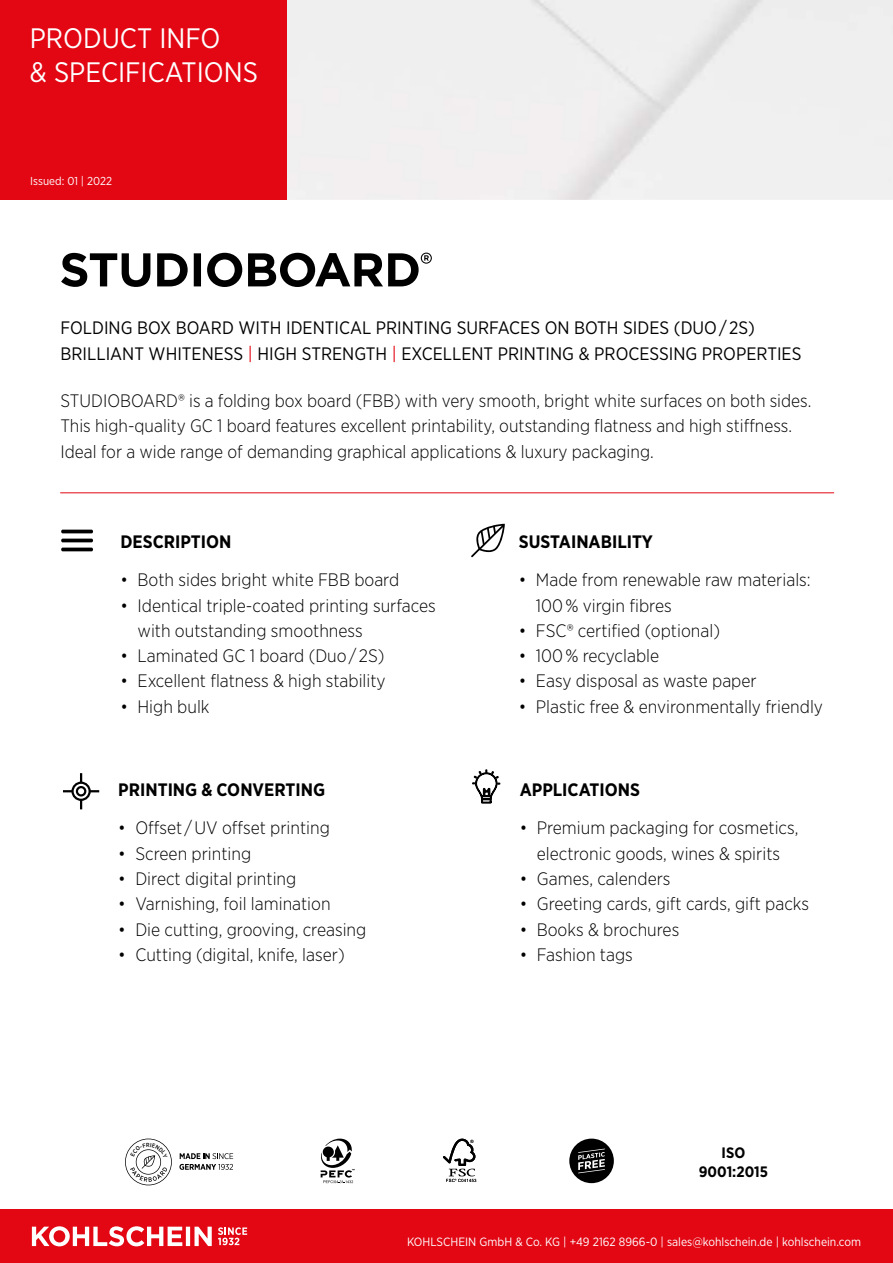
<style>
.page{position:relative;width:893px;height:1263px;background:#fff}
.page>*{position:absolute;margin:0;border:0;box-sizing:border-box;transform-origin:0 0}
.t1{font:28.2px/34.5px "Gotham Narrow";color:#fff}
.t2{font:300 18px/25.2px "Gotham Narrow";color:#000}
.t3{font:18px/25.5px "Gotham Narrow";color:#000}
.t4{font:700 18px "Gotham Narrow";color:#000}
.t5{font:700 15.15px/18.1px "Gotham Narrow";color:#000;text-align:center}
.t6{font:12px "Gotham Narrow";color:#fff}
.t7{font:11.55px "Gotham Narrow";color:#fff}
.s1{color:#e30613}
</style>
<div class="page">
<div style="left:286px;top:0;width:607px;height:200px;background:#efefef"></div>
<div style="left:0;top:1209px;width:893px;height:54px;background:#e30613"></div>
<div style="left:0;top:0;width:286px;height:200px;background:#e30613"></div>
<svg style="left:61px;top:253px;width:181px;height:34px"></svg>
<svg style="left:248px;top:253px;width:184px;height:34px"></svg>
<div style="left:569px;top:1138px;width:45px;height:45px;background:#000;border-radius:50%"></div>
<svg style="left:578px;top:1148px;width:27px;height:25px"></svg>
<svg style="left:179px;top:1153px;width:54px;height:17px"></svg>
<svg style="left:321px;top:1138px;width:34px;height:45px"></svg>
<svg style="left:443px;top:1139px;width:33px;height:43px"></svg>
<svg style="left:32px;top:1226px;width:180px;height:20px"></svg>
<svg style="left:218px;top:1227px;width:29px;height:18px"></svg>
<svg style="left:472px;top:769px;width:29px;height:35px"></svg>
<hr style="left:61px;top:530px;width:32px;height:3px;background:#000;border-radius:2px">
<hr style="left:61px;top:539px;width:32px;height:3px;background:#000;border-radius:2px">
<hr style="left:61px;top:548px;width:32px;height:3px;background:#000;border-radius:2px">
<svg style="left:471px;top:524px;width:34px;height:33px"></svg>
<hr style="left:63px;top:790px;width:36px;height:2px;background:#000">
<hr style="left:80px;top:773px;width:2px;height:36px;background:#000">
<svg style="left:70px;top:780px;width:22px;height:22px"></svg>
<hr style="left:60px;top:492px;width:774px;height:1px;background:#e30613">
<svg style="left:125px;top:1138px;width:47px;height:47px"></svg>
<h1 class="t1" style="left:30px;top:20px;width:230px">PRODUCT INFO<br>&amp; SPECIFICATIONS</h1>
<p class="t7" style="left:30px;top:174px;width:83px">Issued: 01 | 2022</p>
<p class="t3" style="left:61px;top:315px;width:742px">FOLDING BOX BOARD WITH IDENTICAL PRINTING SURFACES ON BOTH SIDES (DUO / 2S)<br>BRILLIANT WHITENESS <span class="s1">|</span> HIGH STRENGTH <span class="s1">|</span> EXCELLENT PRINTING &amp; PROCESSING PROPERTIES</p>
<p class="t2" style="left:61px;top:387px;width:752px">STUDIOBOARD® is a folding box board (FBB) with very smooth, bright white surfaces on both sides.<br>This high-quality GC 1 board features excellent printability, outstanding flatness and high stiffness.<br>Ideal for a wide range of demanding graphical applications &amp; luxury packaging.</p>
<p class="t4" style="left:120px;top:530px;width:112px">DESCRIPTION</p>
<p class="t2" style="left:120px;top:567px;width:280px">• Both sides bright white FBB board</p>
<p class="t2" style="left:137px;top:592px;width:300px;text-indent:-17px">• Identical triple-coated printing surfaces with outstanding smoothness</p>
<p class="t2" style="left:120px;top:643px;width:265px">• Laminated GC 1 board (Duo / 2S)</p>
<p class="t2" style="left:120px;top:668px;width:267px">• Excellent flatness &amp; high stability</p>
<p class="t2" style="left:120px;top:693px;width:91px">• High bulk</p>
<p class="t4" style="left:118px;top:778px;width:208px">PRINTING &amp; CONVERTING</p>
<p class="t2" style="left:118px;top:815px;width:213px">• Offset / UV offset printing</p>
<p class="t2" style="left:118px;top:840px;width:134px">• Screen printing</p>
<p class="t2" style="left:118px;top:866px;width:180px">• Direct digital printing</p>
<p class="t2" style="left:118px;top:891px;width:214px">• Varnishing, foil lamination</p>
<p class="t2" style="left:118px;top:916px;width:250px">• Die cutting, grooving, creasing</p>
<p class="t2" style="left:118px;top:941px;width:228px">• Cutting (digital, knife, laser)</p>
<p class="t4" style="left:519px;top:530px;width:136px">SUSTAINABILITY</p>
<p class="t2" style="left:536px;top:567px;width:276px;text-indent:-17px">• Made from renewable raw materials:<br>100 % virgin fibres</p>
<p class="t2" style="left:519px;top:618px;width:203px">• FSC® certified (optional)</p>
<p class="t2" style="left:519px;top:643px;width:142px">• 100 % recyclable</p>
<p class="t2" style="left:519px;top:668px;width:239px">• Easy disposal as waste paper</p>
<p class="t2" style="left:519px;top:693px;width:306px">• Plastic free &amp; environmentally friendly</p>
<p class="t4" style="left:520px;top:778px;width:122px">APPLICATIONS</p>
<p class="t2" style="left:520px;top:815px;width:280px;text-align:center">• Premium packaging for cosmetics, electronic goods, wines &amp; spirits</p>
<p class="t2" style="left:520px;top:866px;width:152px">• Games, calenders</p>
<p class="t2" style="left:520px;top:891px;width:291px">• Greeting cards, gift cards, gift packs</p>
<p class="t2" style="left:520px;top:916px;width:161px">• Books &amp; brochures</p>
<p class="t2" style="left:520px;top:941px;width:115px">• Fashion tags</p>
<p class="t5" style="left:699px;top:1144px;width:71px">ISO<br>9001:2015</p>
<p class="t6" style="left:407px;top:1234px;width:456px">KOHLSCHEIN GmbH &amp; Co. KG | +49 2162 8966-0 | sales@kohlschein.de | kohlschein.com</p>
</div>
